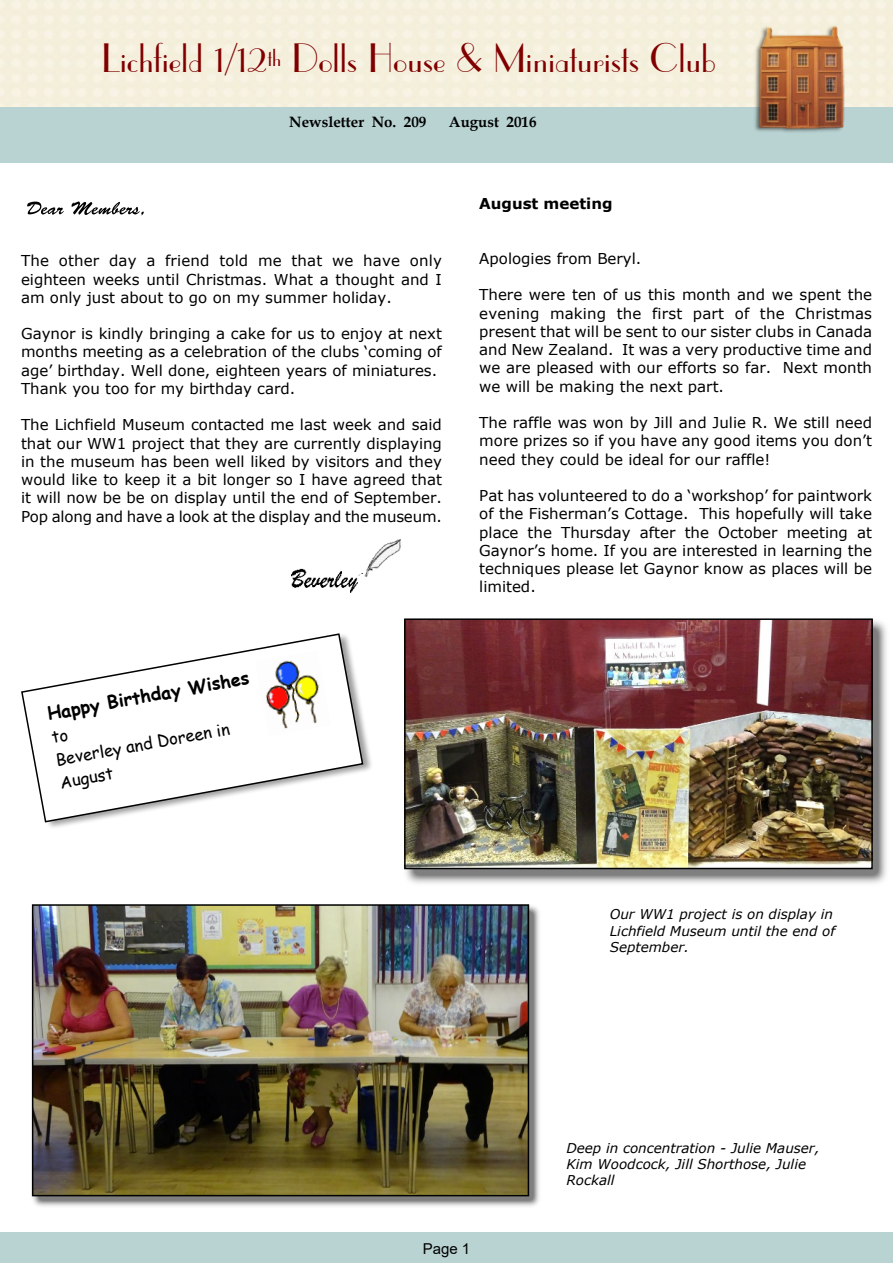
<style>
.page{position:relative;width:893px;height:1263px;background:#fff}
.page>*{position:absolute;margin:0;border:0;box-sizing:border-box;transform-origin:0 0}
.t1{font:39px "Parisian BT";color:#800000}
.t2{font:700 18px "Comic Sans MS";color:#000}
.t3{font:16.5px/23px "Comic Sans MS";color:#000}
.t4{font:15px/18.3px "Verdana";color:#000;text-align:justify}
.t5{font:700 15px "Book Antiqua";color:#000}
.t6{font:700 15px "Verdana";color:#000}
.t7{font:15px "Arial";color:#000}
.t8{font:italic 13.5px/16.4px "Verdana";color:#000}
.s1{font-size:23.4px}
</style>
<div class="page">
<div style="left:0;top:107px;width:893px;height:55px;background:#b9d3d2"></div>
<img style="left:752px;top:23px;width:94px;height:112px">
<svg style="left:27px;top:202px;width:37px;height:13px"></svg>
<svg style="left:71px;top:201px;width:73px;height:14px"></svg>
<img style="left:292px;top:539px;width:108px;height:53px">
<svg style="left:21px;top:633px;width:343px;height:190px"></svg>
<img style="left:256px;top:651px;width:74px;height:84px">
<img style="left:31px;top:904px;width:508px;height:303px">
<img style="left:35px;top:907px;width:491px;height:286px">
<div style="left:32px;top:904px;width:497px;height:292px;border:2px solid #000"></div>
<img style="left:404px;top:620px;width:483px;height:264px">
<img style="left:407px;top:621px;width:463px;height:245px">
<div style="left:404px;top:618px;width:469px;height:251px;border:2px solid #000"></div>
<h1 class="t1" style="left:102px;top:42px;width:615px">Lichfield 1/12<span class="s1">th</span> Dolls House &amp; Miniaturists Club</h1>
<p class="t5" style="left:289px;top:116px;width:139px">Newsletter No. 209</p>
<p class="t5" style="left:449px;top:116px;width:89px">August 2016</p>
<p class="t4" style="left:21px;top:253px;width:422px">The other day a friend told me that we have only eighteen weeks until Christmas. What a thought and I am only just about to go on my summer holiday.</p>
<p class="t4" style="left:21px;top:326px;width:422px;text-align:left">Gaynor is kindly bringing a cake for us to enjoy at next months meeting as a celebration of the clubs ‘coming of age’ birthday. Well done, eighteen years of miniatures.<br>Thank you too for my birthday card.</p>
<p class="t4" style="left:21px;top:417px;width:422px">The Lichfield Museum contacted me last week and said that our WW1 project that they are currently displaying in the museum has been well liked by visitors and they would like to keep it a bit longer so I have agreed that it will now be be on display until the end of September.<br>Pop along and have a look at the display and the museum.</p>
<p class="t2" style="left:46px;top:705px;width:206px;rotate:-10deg">Happy Birthday Wishes</p>
<p class="t3" style="left:50px;top:728px;width:178px;rotate:-10deg">to<br>Beverley and Doreen in<br>August</p>
<p class="t6" style="left:479px;top:198px;width:135px">August meeting</p>
<p class="t4" style="left:479px;top:251px;width:164px">Apologies from Beryl.</p>
<p class="t4" style="left:479px;top:287px;width:394px">There were ten of us this month and we spent the evening making the first part of the Christmas present that will be sent to our sister clubs in Canada and New Zealand. It was a very productive time and we are pleased with our efforts so far. Next month we will be making the next part.</p>
<p class="t4" style="left:479px;top:415px;width:394px">The raffle was won by Jill and Julie R. We still need more prizes so if you have any good items you don’t need they could be ideal for our raffle!</p>
<p class="t4" style="left:479px;top:488px;width:394px">Pat has volunteered to do a ‘workshop’ for paintwork of the Fisherman’s Cottage. This hopefully will take place the Thursday after the October meeting at Gaynor’s home. If you are interested in learning the techniques please let Gaynor know as places will be limited.</p>
<p class="t8" style="left:610px;top:907px;width:227px">Our WW1 project is on display in<br>Lichfield Museum until the end of<br>September.</p>
<p class="t7" style="left:423px;top:1243px;width:49px">Page 1</p>
<p class="t8" style="left:566px;top:1140px;width:255px">Deep in concentration - Julie Mauser,<br>Kim Woodcock, Jill Shorthose, Julie<br>Rockall</p>
</div>
